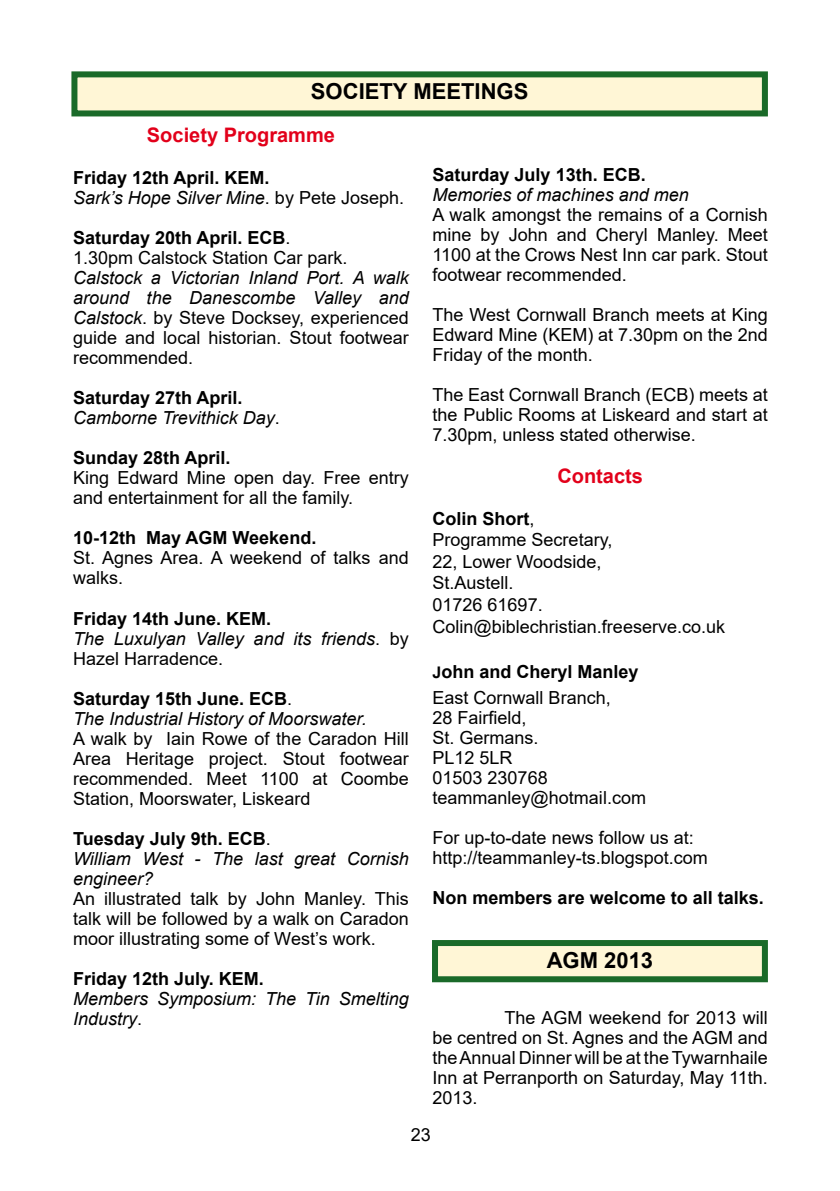
<style>
.page{position:relative;width:840px;height:1191px;background:#fff}
.page>*{position:absolute;margin:0;border:0;box-sizing:border-box;transform-origin:0 0}
.t1{font:700 22px "Arial";color:#000}
.t2{font:700 20px "Arial";color:#e2001a}
.t3{font:18px/20px "Arial";color:#000}
.t4{font:italic 18px/20px "Arial";color:#000}
.t5{font:700 18px/20px "Arial";color:#000}
.s1{font-weight:400;font-style:italic}
.s2{font-weight:400}
.s3{font-weight:700}
.s4{font-style:italic}
.s5{font-weight:700;font-style:normal}
.s6{font-style:normal}
.s7{font-weight:700;font-size:16px}
</style>
<div class="page">
<div style="left:74px;top:74px;width:690px;height:39px;background:#fff6d6"></div>
<div style="left:71px;top:71px;width:696px;height:45px;border:6px solid #1a6a29"></div>
<div style="left:435px;top:943px;width:329px;height:36px;background:#fff6d6"></div>
<div style="left:432px;top:940px;width:335px;height:42px;border:6px solid #1a6a29"></div>
<p class="t1" style="left:311px;top:76px;width:219px">SOCIETY MEETINGS</p>
<p class="t2" style="left:147px;top:121px;width:189px">Society Programme</p>
<p class="t5" style="left:73px;top:168px;width:332px">Friday 12th April. KEM.<br><span class="s1">Sark’s Hope Silver Mine</span><span class="s2">. by Pete Joseph.</span></p>
<p class="t3" style="left:73px;top:228px;width:276px"><span class="s3">Saturday 20th April. ECB</span>.<br>1.30pm Calstock Station Car park.</p>
<p class="t3" style="left:73px;top:268px;width:337px;text-align:justify"><span class="s4">Calstock a Victorian Inland Port. A walk around the Danescombe Valley and Calstock</span>. by Steve Docksey, experienced guide and local historian. Stout footwear recommended.</p>
<p class="t4" style="left:73px;top:388px;width:208px"><span class="s5">Saturday 27th April.<br></span>Camborne Trevithick Day<span class="s6">.</span></p>
<p class="t5" style="left:73px;top:448px;width:159px">Sunday 28th April.</p>
<p class="t3" style="left:73px;top:468px;width:337px">King Edward Mine open day. Free entry and entertainment for all the family.</p>
<p class="t5" style="left:73px;top:528px;width:245px">10-12th May AGM Weekend.</p>
<p class="t3" style="left:73px;top:548px;width:337px">St. Agnes Area. A weekend of talks and walks.</p>
<p class="t4" style="left:73px;top:608px;width:337px"><span class="s5">Friday 14th June. KEM.<br></span>The Luxulyan Valley and its friends<span class="s6">. by<br>Hazel Harradence.</span></p>
<p class="t4" style="left:73px;top:688px;width:295px"><span class="s5">Saturday 15th June. ECB</span><span class="s6">.<br></span>The Industrial History of Moorswater.</p>
<p class="t3" style="left:73px;top:728px;width:337px;text-align:justify">A walk by Iain Rowe of the Caradon Hill Area Heritage project. Stout footwear recommended. Meet 1100 at Coombe Station, Moorswater, Liskeard</p>
<p class="t4" style="left:73px;top:828px;width:337px"><span class="s5">Tuesday July 9th. ECB</span><span class="s6">.<br></span>William West - The last great Cornish engineer?</p>
<p class="t3" style="left:73px;top:888px;width:337px;text-align:justify">An illustrated talk by John Manley. This talk will be followed by a walk on Caradon moor illustrating some of West’s work.</p>
<p class="t5" style="left:73px;top:968px;width:192px">Friday 12th July. KEM.</p>
<p class="t4" style="left:73px;top:988px;width:337px">Members Symposium: The Tin Smelting<br>Industry<span class="s6">.</span></p>
<p class="t5" style="left:432px;top:165px;width:215px">Saturday July 13th. ECB.</p>
<p class="t4" style="left:432px;top:185px;width:258px">Memories of machines and men</p>
<p class="t3" style="left:432px;top:204px;width:337px;text-align:justify">A walk amongst the remains of a Cornish mine by John and Cheryl Manley. Meet 1100 at the Crows Nest Inn car park. Stout footwear recommended.</p>
<p class="t3" style="left:432px;top:304px;width:337px;text-align:justify">The West Cornwall Branch meets at King Edward Mine (KEM) at 7.30pm on the 2nd Friday of the month.</p>
<p class="t3" style="left:432px;top:384px;width:337px;text-align:justify">The East Cornwall Branch (ECB) meets at the Public Rooms at Liskeard and start at 7.30pm, unless stated otherwise.</p>
<p class="t2" style="left:557px;top:462px;width:87px">Contacts</p>
<p class="t3" style="left:432px;top:507px;width:294px;line-height:21.6px"><span class="s3">Colin Short</span>,<br>Programme Secretary,<br>22, Lower Woodside,<br>St.Austell.<br>01726 61697.<br>Colin@biblechristian.freeserve.co.uk</p>
<p class="t3" style="left:432px;top:659px;width:207px;line-height:25.6px"><span class="s7">J</span><span class="s3">ohn and Cheryl Manley<br></span>East Cornwall Branch,</p>
<p class="t3" style="left:432px;top:707px;width:215px">28 Fairfield,<br>St. Germans.<br>PL12 5LR<br>01503 230768 teammanley@hotmail.com</p>
<p class="t3" style="left:432px;top:827px;width:277px">For up-to-date news follow us at: http://teammanley-ts.blogspot.com</p>
<p class="t5" style="left:432px;top:888px;width:333px">Non members are welcome to all talks.</p>
<p class="t1" style="left:546px;top:944px;width:108px">AGM 2013</p>
<p class="t3" style="left:432px;top:1007px;width:337px;text-align:justify;text-indent:72px">The AGM weekend for 2013 will be centred on St. Agnes and the AGM and the Annual Dinner will be at the Tywarnhaile Inn at Perranporth on Saturday, May 11th.<br>2013.</p>
<p class="t3" style="left:410px;top:1124px;width:22px">23</p>
</div>
